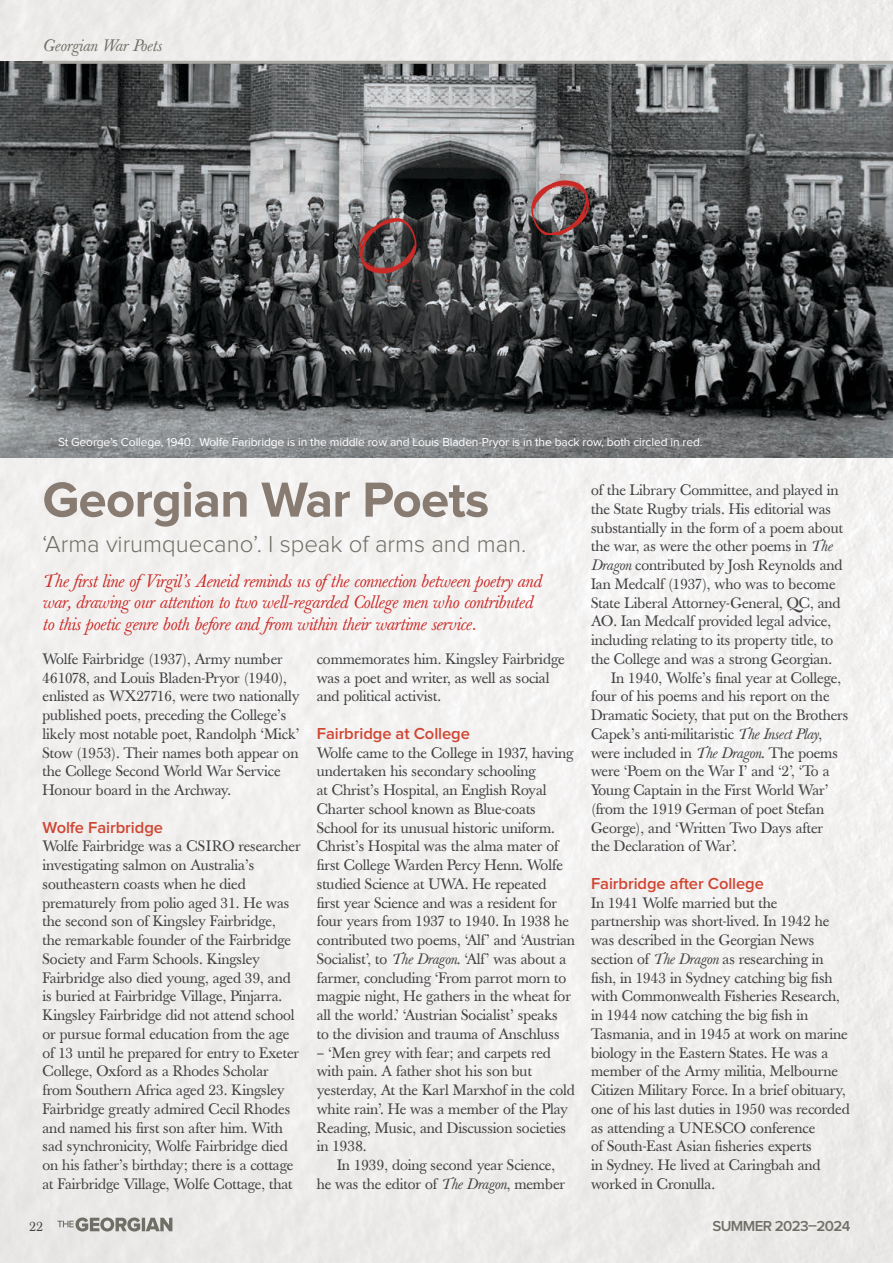
<style>
.page{position:relative;width:893px;height:1263px;background:#fff}
.page>*{position:absolute;margin:0;border:0;box-sizing:border-box;transform-origin:0 0}
.t1{font:700 51px "Proxima Nova";letter-spacing:-.015em;color:#887b71}
.t2{font:300 24px "Proxima Nova";color:#706f66}
.t3{font:italic 18px/21.6px "Baskerville";color:#cb2b27}
.t4{font:600 16.5px "Proxima Nova";letter-spacing:-.005em;color:#cf4532}
.t5{font:italic 16.5px "Baskerville";letter-spacing:.01em;color:#706f66}
.t6{font:15px/18.8px "Baskerville";letter-spacing:-.005em;color:#414142}
.t7{font:600 15px "Proxima Nova";letter-spacing:-.04em;color:#706f66}
.t8{font:13.5px "Baskerville";color:#414142}
.t9{font:12px "Proxima Nova";letter-spacing:-.01em;color:#fff}
.s1{font-style:italic}
</style>
<div class="page">
<img style="left:0;top:61px;width:893px;height:397px">
<img style="left:524px;top:174px;width:76px;height:61px">
<img style="left:355px;top:214px;width:66px;height:66px">
<svg style="left:57px;top:1217px;width:115px;height:14px"></svg>
<hr style="left:43px;top:61px;width:850px;height:3px;background:#adaba6">
<p class="t5" style="left:43px;top:36px;width:121px">Georgian War Poets</p>
<p class="t9" style="left:58px;top:436px;width:646px">St George’s College, 1940. Wolfe Faribridge is in the middle row and Louis Bladen-Pryor is in the back row, both circled in red.</p>
<h1 class="t1" style="left:43px;top:471px;width:448px">Georgian War Poets</h1>
<h2 class="t2" style="left:43px;top:530px;width:485px">‘Arma virumquecano’. I speak of arms and man.</h2>
<p class="t3" style="left:43px;top:570px;width:500px">The first line ofVirgil’s Aeneid reminds us ofthe connection between poetry and war, drawing our attention to two well-regarded College men who contributed to this poetic genre both before and from within their wartime service.</p>
<p class="t6" style="left:43px;top:650px;width:259px">Wolfe Fairbridge (1937), Army number 461078, and Louis Bladen-Pryor (1940), enlisted as WX27716, were two nationally published poets, preceding the College’s likely most notable poet, Randolph ‘Mick’ Stow (1953). Their names both appear on the College Second World War Service Honour board in the Archway.</p>
<p class="t4" style="left:43px;top:818px;width:122px">Wolfe Fairbridge</p>
<p class="t6" style="left:43px;top:837px;width:260px">Wolfe Fairbridge was a CSIRO researcher investigating salmon on Australia’s southeastern coasts when he died prematurely from polio aged 31. He was the second son of Kingsley Fairbridge,<br>the remarkable founder of the Fairbridge Society and Farm Schools. Kingsley Fairbridge also died young, aged 39, and is buried at Fairbridge Village, Pinjarra.<br>Kingsley Fairbridge did not attend school or pursue formal education from the age of 13 until he prepared for entry to Exeter College, Oxford as a Rhodes Scholar from Southern Africa aged 23. Kingsley Fairbridge greatly admired Cecil Rhodes and named his first son after him. With sad synchronicity, Wolfe Fairbridge died on his father’s birthday; there is a cottage at Fairbridge Village, Wolfe Cottage, that</p>
<p class="t6" style="left:317px;top:650px;width:249px">commemorates him. Kingsley Fairbridge was a poet and writer, as well as social and political activist.</p>
<p class="t4" style="left:317px;top:724px;width:155px">Fairbridge at College</p>
<p class="t6" style="left:317px;top:743px;width:260px">Wolfe came to the College in 1937, having undertaken his secondary schooling<br>at Christ’s Hospital, an English Royal Charter school known as Blue-coats School for its unusual historic uniform.<br>Christ’s Hospital was the alma mater of first College Warden Percy Henn. Wolfe studied Science at UWA. He repeated<br>first year Science and was a resident for four years from 1937 to 1940. In 1938 he contributed two poems, ‘Alf’ and ‘Austrian Socialist’, to <span class="s1">The Dragon</span>. ‘Alf’ was about a farmer, concluding ‘From parrot morn to magpie night, He gathers in the wheat for all the world.’ ‘Austrian Socialist’ speaks<br>to the division and trauma of Anschluss</p>
<p class="t6" style="left:317px;top:1043px;width:260px">– ‘Men grey with fear; and carpets red with pain. A father shot his son but yesterday, At the Karl Marxhof in the cold white rain’. He was a member of the Play Reading, Music, and Discussion societies in 1938.</p>
<p class="t6" style="left:317px;top:1156px;width:250px;text-indent:20px">In 1939, doing second year Science, he was the editor of <span class="s1">The Dragon</span>, member</p>
<p class="t6" style="left:591px;top:481px;width:249px">of the Library Committee, and played in</p>
<p class="t6" style="left:591px;top:500px;width:242px">the State Rugby trials. His editorial was</p>
<p class="t6" style="left:591px;top:518px;width:254px">substantially in the form of a poem about</p>
<p class="t6" style="left:591px;top:537px;width:243px">the war, as were the other poems in <span class="s1">The</span></p>
<p class="t6" style="left:591px;top:556px;width:253px"><span class="s1">Dragon</span> contributed by Josh Reynolds and</p>
<p class="t6" style="left:591px;top:575px;width:246px">Ian Medcalf (1937), who was to become</p>
<p class="t6" style="left:591px;top:593px;width:251px">State Liberal Attorney-General, QC, and</p>
<p class="t6" style="left:591px;top:612px;width:242px">AO. Ian Medcalf provided legal advice,</p>
<p class="t6" style="left:591px;top:631px;width:244px">including relating to its property title, to</p>
<p class="t6" style="left:591px;top:650px;width:242px">the College and was a strong Georgian.</p>
<p class="t6" style="left:611px;top:668px;width:231px">In 1940, Wolfe’s final year at College,</p>
<p class="t6" style="left:591px;top:687px;width:240px">four of his poems and his report on the</p>
<p class="t6" style="left:591px;top:706px;width:259px">Dramatic Society, that put on the Brothers</p>
<p class="t6" style="left:591px;top:725px;width:233px">Capek’s anti-militaristic <span class="s1">The Insect Play</span>,</p>
<p class="t6" style="left:591px;top:743px;width:248px">were included in <span class="s1">The Dragon</span>. The poems</p>
<p class="t6" style="left:591px;top:762px;width:240px">were ‘Poem on the War I’ and ‘2’, ‘To a</p>
<p class="t6" style="left:591px;top:781px;width:239px">Young Captain in the First World War’</p>
<p class="t6" style="left:591px;top:800px;width:235px">(from the 1919 German of poet Stefan</p>
<p class="t6" style="left:591px;top:818px;width:234px">George), and ‘Written Two Days after</p>
<p class="t6" style="left:591px;top:837px;width:147px">the Declaration of War’.</p>
<p class="t4" style="left:591px;top:874px;width:174px">Fairbridge after College</p>
<p class="t6" style="left:591px;top:893px;width:260px">In 1941 Wolfe married but the partnership was short-lived. In 1942 he was described in the Georgian News section of <span class="s1">The Dragon</span> as researching in fish, in 1943 in Sydney catching big fish with Commonwealth Fisheries Research, in 1944 now catching the big fish in Tasmania, and in 1945 at work on marine biology in the Eastern States. He was a member of the Army militia, Melbourne Citizen Military Force. In a brief obituary, one of his last duties in 1950 was recorded as attending a UNESCO conference<br>of South-East Asian fisheries experts<br>in Sydney. He lived at Caringbah and worked in Cronulla.</p>
<p class="t8" style="left:29px;top:1218px;width:15px">22</p>
<p class="t7" style="left:712px;top:1218px;width:140px">SUMMER 2023–2024</p>
</div>
